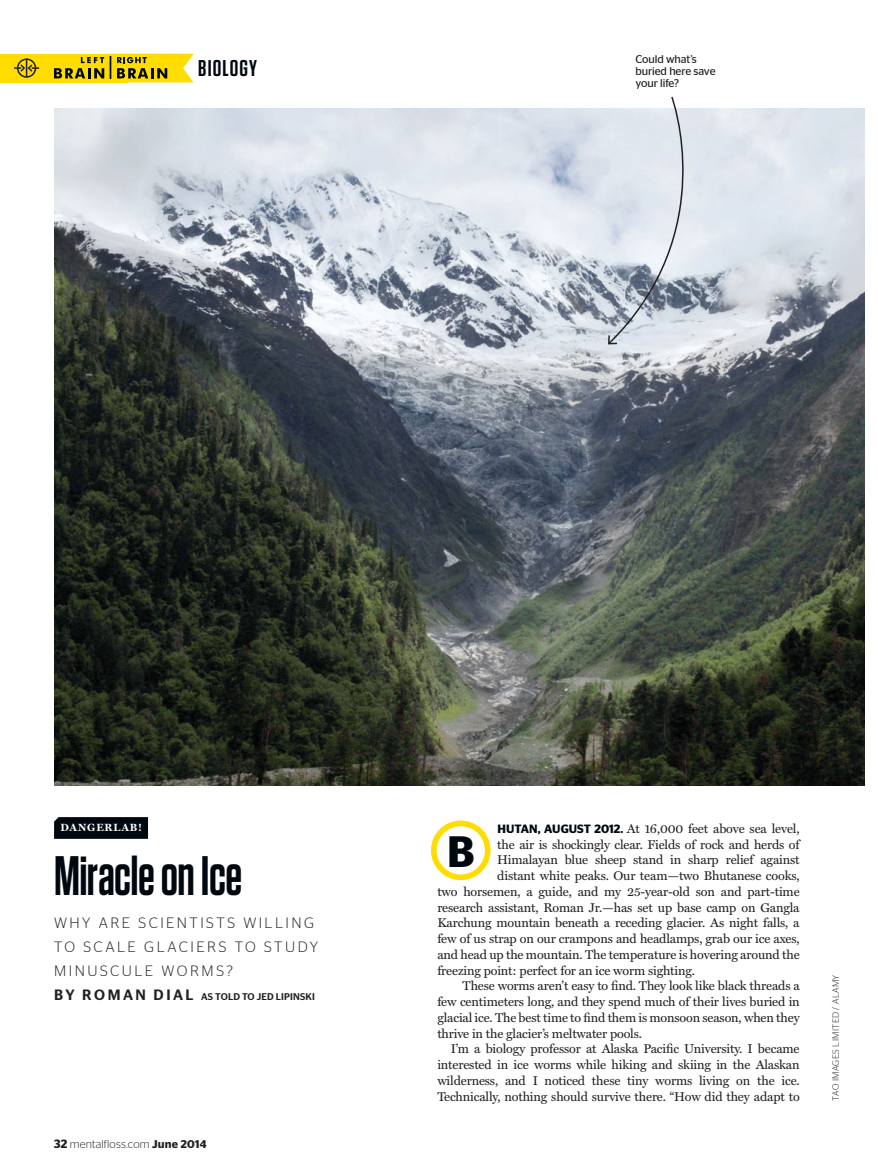
<style>
.page{position:relative;width:878px;height:1175px;background:#fff}
.page>*{position:absolute;margin:0;border:0;box-sizing:border-box;transform-origin:0 0}
.t1{font:600 55.5px "Tungsten";letter-spacing:-.01em;color:#00080f;scale:.9 1}
.t2{font:600 43.8px "Stag Sans";color:#00080f}
.t3{font:600 22.8px "Tungsten";letter-spacing:.05em;color:#00080f}
.t4{font:300 15px/24px "Stag Sans";letter-spacing:.16em;color:#231f20}
.t5{font:12.75px "Miller Text";letter-spacing:-.01em;color:#231f20}
.t6{font:11.25px/12px "Stag Sans";letter-spacing:-.01em;color:#231f20}
.t7{font:300 11.25px "Stag Sans";letter-spacing:.02em;color:#231f20}
.t8{font:700 10.5px "Miller Text";letter-spacing:.08em;color:#fff}
.t9{font:500 9.75px "Stag Sans";letter-spacing:.02em;color:#231f20}
.t10{font:300 9px "Stag Sans";letter-spacing:.04em;color:#231f20}
.s1{font-size:15px}
.s2{font-weight:600;font-size:12px}
.s3{font-weight:600}
.s4{font-family:"Stag Sans";font-weight:600;font-size:12px;color:#00080f}
</style>
<div class="page">
<div style="left:0;top:54px;width:127px;height:28px;background:#fd0"></div>
<div style="left:17px;top:58px;width:19px;height:20px;border:2px solid #231f20;border-radius:50%"></div>
<svg style="left:14px;top:59px;width:25px;height:18px"></svg>
<svg style="left:54px;top:54px;width:140px;height:28px"></svg>
<div style="left:431px;top:820px;width:59px;height:60px;border:6px solid #fd0;border-radius:50%"></div>
<div style="left:54px;top:817px;width:94px;height:21px;background:#00080f"></div>
<img style="left:54px;top:108px;width:810px;height:677px">
<svg style="left:606px;top:96px;width:115px;height:250px"></svg>
<p class="t3" style="left:198px;top:60px;width:60px">BIOLOGY</p>
<p class="t6" style="left:635px;top:54px;width:82px">Could what’s buried here save your life?</p>
<p class="t8" style="left:60px;top:823px;width:83px">DANGERLAB!</p>
<p class="t1" style="left:54px;top:855px;width:211px">Miracle on Ice</p>
<p class="t4" style="left:54px;top:912px;width:265px">WHY ARE SCIENTISTS WILLING<br>TO SCALE GLACIERS TO STUDY<br>MINUSCULE WORMS?</p>
<p class="t9" style="left:54px;top:993px;width:262px"><span class="s1">BY RO MAN D IAL</span> AS TOLD TO JED LIPINSKI</p>
<p class="t7" style="left:54px;top:1140px;width:154px"><span class="s2">32</span> mentalfloss.com <span class="s3">June 2014</span></p>
<p class="t5" style="left:497px;top:823px;width:304px"><span class="s4">HUTAN, AUGUST 2012.</span> At 16,000 feet above sea level,</p>
<p class="t5" style="left:497px;top:839px;width:304px">the air is shockingly clear. Fields of rock and herds of</p>
<p class="t5" style="left:497px;top:855px;width:304px">Himalayan blue sheep stand in sharp relief against</p>
<p class="t5" style="left:497px;top:870px;width:304px">distant white peaks. Our team—two Bhutanese cooks,</p>
<p class="t5" style="left:437px;top:886px;width:364px">two horsemen, a guide, and my 25-year-old son and part-time</p>
<p class="t5" style="left:437px;top:902px;width:364px">research assistant, Roman Jr.—has set up base camp on Gangla</p>
<p class="t5" style="left:437px;top:918px;width:364px">Karchung mountain beneath a receding glacier. As night falls, a</p>
<p class="t5" style="left:437px;top:933px;width:364px">few of us strap on our crampons and headlamps, grab our ice axes,</p>
<p class="t5" style="left:437px;top:949px;width:364px">and head up the mountain. The temperature is hovering around the</p>
<p class="t5" style="left:437px;top:965px;width:259px">freezing point: perfect for an ice worm sighting.</p>
<p class="t5" style="left:462px;top:981px;width:338px">These worms aren’t easy to find. They look like black threads a</p>
<p class="t5" style="left:437px;top:996px;width:364px">few centimeters long, and they spend much of their lives buried in</p>
<p class="t5" style="left:437px;top:1012px;width:364px">glacial ice. The best time to find them is monsoon season, when they</p>
<p class="t5" style="left:437px;top:1028px;width:206px">thrive in the glacier’s meltwater pools.</p>
<p class="t5" style="left:451px;top:1044px;width:350px">I’m a biology professor at Alaska Pacific University. I became</p>
<p class="t5" style="left:437px;top:1059px;width:364px">interested in ice worms while hiking and skiing in the Alaskan</p>
<p class="t5" style="left:437px;top:1075px;width:364px">wilderness, and I noticed these tiny worms living on the ice.</p>
<p class="t5" style="left:437px;top:1091px;width:364px">Technically, nothing should survive there. “How did they adapt to</p>
<p class="t2" style="left:447px;top:836px;width:29px">B</p>
<p class="t10" style="left:832px;top:1100px;width:127px;rotate:-90deg">TAO IMAGES LIMITED / ALAMY</p>
</div>
